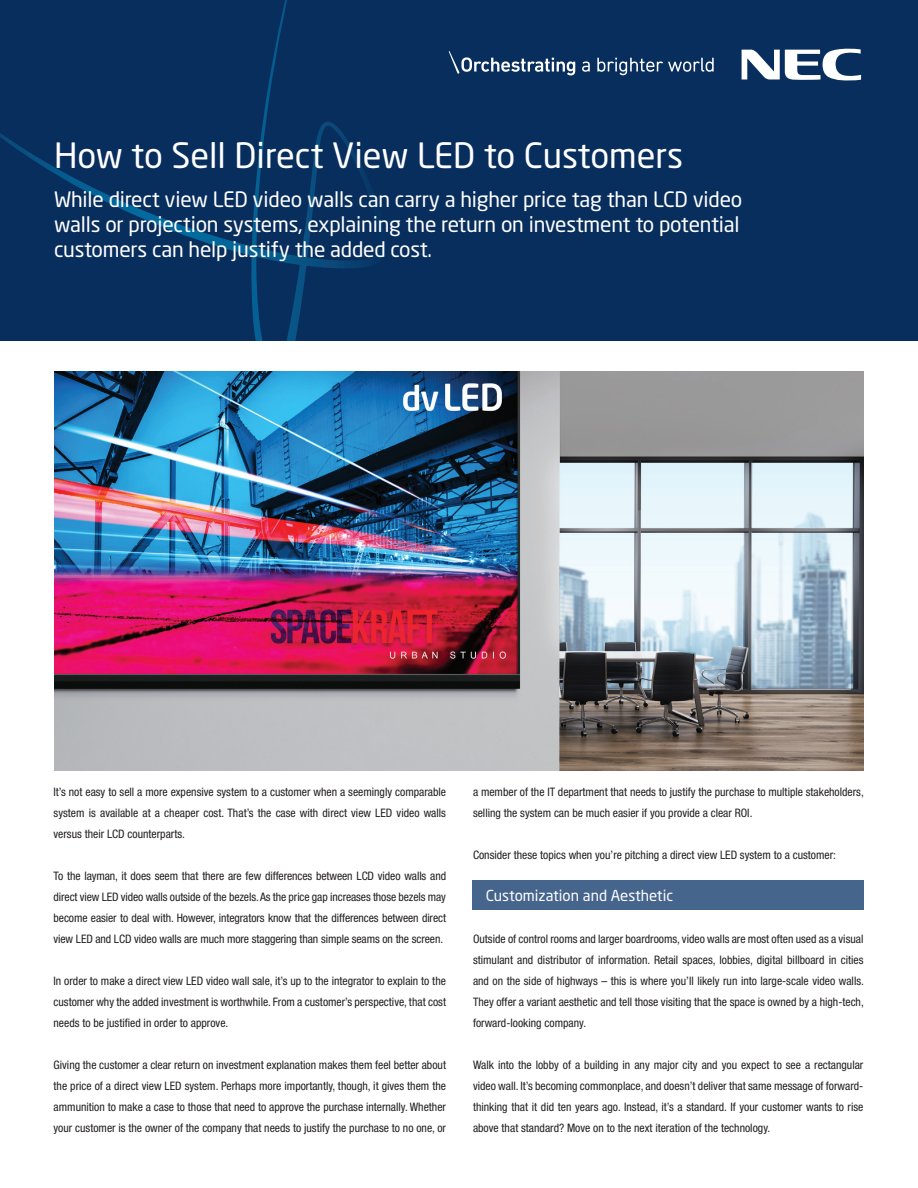
<style>
.page{position:relative;width:918px;height:1188px;background:#fff}
.page>*{position:absolute;margin:0;border:0;box-sizing:border-box;transform-origin:0 0}
.t1{font:34.5px "Neo Sans Std";color:#fff}
.t2{font:21px/24.8px "Neo Sans Std";letter-spacing:-.01em;color:#fff}
.t3{font:15px "Neo Sans Pro";color:#fff}
.t4{font:condensed 11.7px/21px "Helvetica Neue LT Std";color:#231f20;text-align:justify}
</style>
<div class="page">
<div style="left:472px;top:881px;width:391px;height:29px;background:#46658c"></div>
<div style="left:0;top:0;width:918px;height:343px;background:#082e5e"></div>
<svg style="left:0;top:0;width:368px;height:341px"></svg>
<svg style="left:742px;top:48px;width:119px;height:33px"></svg>
<svg style="left:582px;top:61px;width:8px;height:11px"></svg>
<svg style="left:597px;top:58px;width:117px;height:17px"></svg>
<svg style="left:449px;top:51px;width:126px;height:24px"></svg>
<div style="left:0;top:341px;width:918px;height:15px;background:#fff"></div>
<img style="left:54px;top:372px;width:810px;height:398px">
<h1 class="t1" style="left:54px;top:134px;width:631px">How to Sell Direct View LED to Customers</h1>
<h2 class="t2" style="left:54px;top:187px;width:690px">While direct view LED video walls can carry a higher price tag than LCD video walls or projection systems, explaining the return on investment to potential customers can help justify the added cost.</h2>
<p class="t4" style="left:54px;top:781px;width:394px">It’s not easy to sell a more expensive system to a customer when a seemingly comparable system is available at a cheaper cost. That’s the case with direct view LED video walls versus their LCD counterparts.</p>
<p class="t4" style="left:54px;top:865px;width:394px">To the layman, it does seem that there are few differences between LCD video walls and direct view LED video walls outside of the bezels. As the price gap increases those bezels may become easier to deal with. However, integrators know that the differences between direct view LED and LCD video walls are much more staggering than simple seams on the screen.</p>
<p class="t4" style="left:54px;top:970px;width:394px">In order to make a direct view LED video wall sale, it’s up to the integrator to explain to the customer why the added investment is worthwhile. From a customer’s perspective, that cost needs to be justified in order to approve.</p>
<p class="t4" style="left:54px;top:1054px;width:394px">Giving the customer a clear return on investment explanation makes them feel better about the price of a direct view LED system. Perhaps more importantly, though, it gives them the ammunition to make a case to those that need to approve the purchase internally. Whether your customer is the owner of the company that needs to justify the purchase to no one, or</p>
<p class="t4" style="left:473px;top:781px;width:392px">a member of the IT department that needs to justify the purchase to multiple stakeholders, selling the system can be much easier if you provide a clear ROI.</p>
<p class="t4" style="left:473px;top:844px;width:365px">Consider these topics when you’re pitching a direct view LED system to a customer:</p>
<p class="t3" style="left:486px;top:886px;width:189px">Customization and Aesthetic</p>
<p class="t4" style="left:473px;top:928px;width:392px">Outside of control rooms and larger boardrooms, video walls are most often used as a visual stimulant and distributor of information. Retail spaces, lobbies, digital billboard in cities and on the side of highways – this is where you’ll likely run into large-scale video walls.<br>They offer a variant aesthetic and tell those visiting that the space is owned by a high-tech, forward-looking company.</p>
<p class="t4" style="left:473px;top:1054px;width:392px">Walk into the lobby of a building in any major city and you expect to see a rectangular video wall. It’s becoming commonplace, and doesn’t deliver that same message of forward&shy;thinking that it did ten years ago. Instead, it’s a standard. If your customer wants to rise above that standard? Move on to the next iteration of the technology.</p>
</div>
